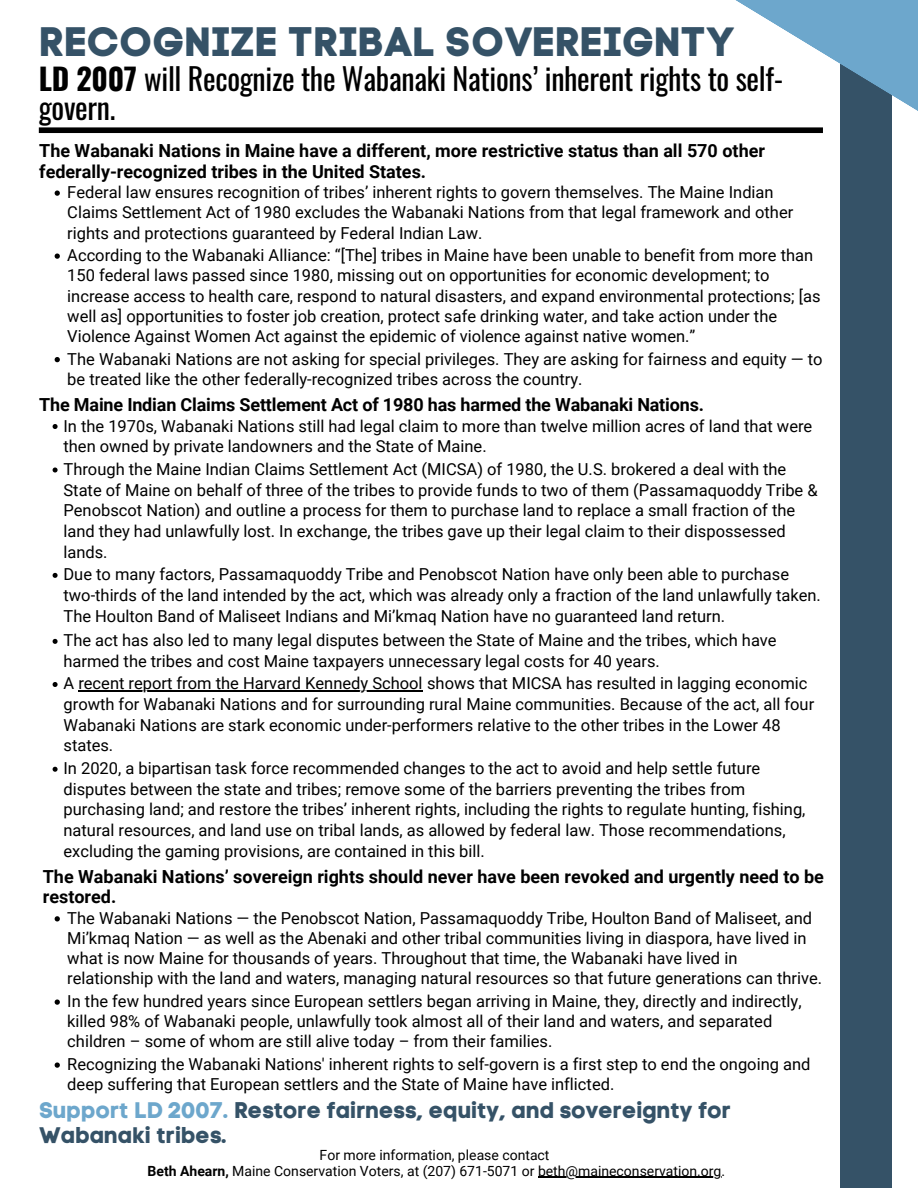
<style>
.page{position:relative;width:918px;height:1188px;background:#fff}
.page>*{position:absolute;margin:0;border:0;box-sizing:border-box;transform-origin:0 0}
.t1{font:40.8px "Code Pro Bold LC";color:#355267}
.t2{font:30px/29.2px "Oswald";letter-spacing:-.01em;color:#000}
.t3{font:22.5px/24.8px "Code Pro Bold LC";color:#355267}
.t4{font:700 18px/20.2px "Roboto";color:#000}
.t5{font:16.5px/20.5px "Roboto";color:#000}
.t6{font:13.95px "Roboto";color:#000}
.s1{font-weight:700}
.s2{color:#6da7cc}
</style>
<div class="page">
<div style="left:840px;top:0;width:51px;height:1096px;background:#355267"></div>
<svg style="left:736px;top:0;width:182px;height:204px"></svg>
<div style="left:840px;top:1066px;width:51px;height:122px;background:#355267"></div>
<svg style="left:55px;top:191px;width:5px;height:5px"></svg>
<svg style="left:55px;top:254px;width:5px;height:5px"></svg>
<svg style="left:55px;top:357px;width:5px;height:5px"></svg>
<svg style="left:53px;top:424px;width:5px;height:5px"></svg>
<svg style="left:53px;top:468px;width:5px;height:5px"></svg>
<svg style="left:53px;top:573px;width:5px;height:5px"></svg>
<svg style="left:53px;top:639px;width:5px;height:5px"></svg>
<svg style="left:53px;top:682px;width:5px;height:5px"></svg>
<hr style="left:78px;top:690px;width:345px;height:2px;background:#000">
<svg style="left:53px;top:767px;width:5px;height:5px"></svg>
<svg style="left:55px;top:916px;width:5px;height:5px"></svg>
<svg style="left:55px;top:999px;width:5px;height:6px"></svg>
<svg style="left:55px;top:1062px;width:5px;height:6px"></svg>
<hr style="left:538px;top:1177px;width:183px;height:1px;background:#000">
<div style="left:39px;top:127px;width:784px;height:6px;background:#000"></div>
<p class="t1" style="left:39px;top:17px;width:697px">RECOGNIZE TRIBAL SOVEREIGNTY</p>
<p class="t2" style="left:39px;top:62px;width:746px"><span class="s1">LD 2007</span> will Recognize the Wabanaki Nations’ inherent rights to self&shy;govern.</p>
<p class="t4" style="left:39px;top:141px;width:727px">The Wabanaki Nations in Maine have a different, more restrictive status than all 570 other federally-recognized tribes in the United States.</p>
<p class="t5" style="left:67px;top:182px;width:728px">Federal law ensures recognition of tribes’ inherent rights to govern themselves. The Maine Indian<br>Claims Settlement Act of 1980 excludes the Wabanaki Nations from that legal framework and other rights and protections guaranteed by Federal Indian Law.</p>
<p class="t5" style="left:67px;top:245px;width:755px">According to the Wabanaki Alliance: “[The] tribes in Maine have been unable to benefit from more than 150 federal laws passed since 1980, missing out on opportunities for economic development; to increase access to health care, respond to natural disasters, and expand environmental protections; [as well as] opportunities to foster job creation, protect safe drinking water, and take action under the Violence Against Women Act against the epidemic of violence against native women.”</p>
<p class="t5" style="left:67px;top:349px;width:757px">The Wabanaki Nations are not asking for special privileges. They are asking for fairness and equity — to be treated like the other federally-recognized tribes across the country.</p>
<p class="t4" style="left:39px;top:395px;width:666px">The Maine Indian Claims Settlement Act of 1980 has harmed the Wabanaki Nations.</p>
<p class="t5" style="left:64px;top:416px;width:750px">In the 1970s, Wabanaki Nations still had legal claim to more than twelve million acres of land that were then owned by private landowners and the State of Maine.</p>
<p class="t5" style="left:64px;top:459px;width:756px">Through the Maine Indian Claims Settlement Act (MICSA) of 1980, the U.S. brokered a deal with the State of Maine on behalf of three of the tribes to provide funds to two of them (Passamaquoddy Tribe &amp; Penobscot Nation) and outline a process for them to purchase land to replace a small fraction of the land they had unlawfully lost. In exchange, the tribes gave up their legal claim to their dispossessed lands.</p>
<p class="t5" style="left:64px;top:564px;width:759px">Due to many factors, Passamaquoddy Tribe and Penobscot Nation have only been able to purchase two-thirds of the land intended by the act, which was already only a fraction of the land unlawfully taken.<br>The Houlton Band of Maliseet Indians and Mi’kmaq Nation have no guaranteed land return.</p>
<p class="t5" style="left:64px;top:630px;width:715px">The act has also led to many legal disputes between the State of Maine and the tribes, which have harmed the tribes and cost Maine taxpayers unnecessary legal costs for 40 years.</p>
<p class="t5" style="left:64px;top:674px;width:752px">A recent report from the Harvard Kennedy School shows that MICSA has resulted in lagging economic growth for Wabanaki Nations and for surrounding rural Maine communities. Because of the act, all four Wabanaki Nations are stark economic under-performers relative to the other tribes in the Lower 48 states.</p>
<p class="t5" style="left:64px;top:758px;width:744px">In 2020, a bipartisan task force recommended changes to the act to avoid and help settle future disputes between the state and tribes; remove some of the barriers preventing the tribes from purchasing land; and restore the tribes’ inherent rights, including the rights to regulate hunting, fishing, natural resources, and land use on tribal lands, as allowed by federal law. Those recommendations, excluding the gaming provisions, are contained in this bill.</p>
<p class="t4" style="left:43px;top:867px;width:783px">The Wabanaki Nations’ sovereign rights should never have been revoked and urgently need to be restored.</p>
<p class="t5" style="left:67px;top:908px;width:756px">The Wabanaki Nations — the Penobscot Nation, Passamaquoddy Tribe, Houlton Band of Maliseet, and Mi’kmaq Nation — as well as the Abenaki and other tribal communities living in diaspora, have lived in what is now Maine for thousands of years. Throughout that time, the Wabanaki have lived in relationship with the land and waters, managing natural resources so that future generations can thrive.</p>
<p class="t5" style="left:67px;top:991px;width:736px">In the few hundred years since European settlers began arriving in Maine, they, directly and indirectly, killed 98% of Wabanaki people, unlawfully took almost all of their land and waters, and separated children – some of whom are still alive today – from their families.</p>
<p class="t5" style="left:67px;top:1054px;width:745px">Recognizing the Wabanaki Nations' inherent rights to self-govern is a first step to end the ongoing and deep suffering that European settlers and the State of Maine have inflicted.</p>
<p class="t3" style="left:39px;top:1098px;width:694px"><span class="s2">Support LD 2007.</span> Restore fairness, equity, and sovereignty for<br>Wabanaki tribes.</p>
<p class="t6" style="left:320px;top:1147px;width:231px">For more information, please contact</p>
<p class="t6" style="left:148px;top:1163px;width:579px"><span class="s1">Beth Ahearn,</span> Maine Conservation Voters, at (207) 671-5071 or beth@maineconservation.org.</p>
</div>
